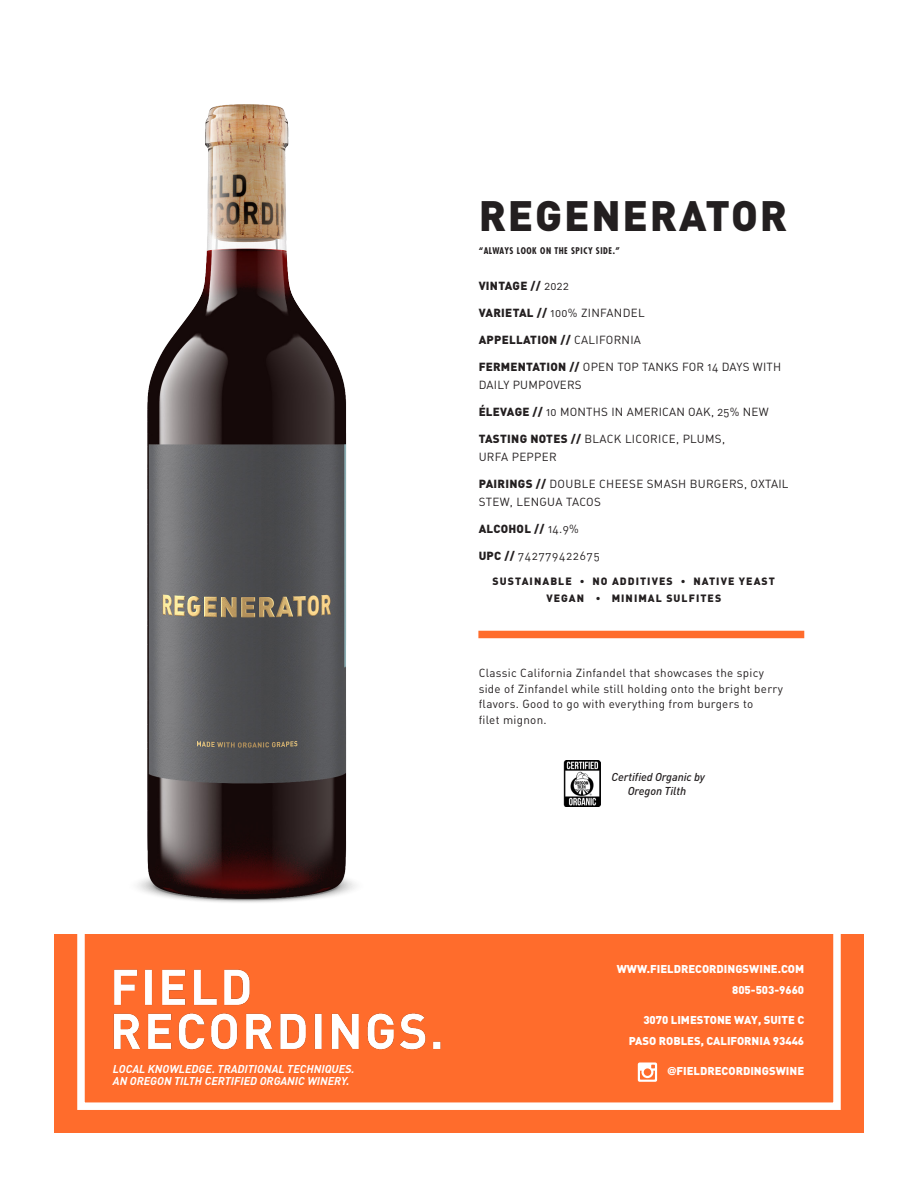
<style>
.page{position:relative;width:918px;height:1188px;background:#fff}
.page>*{position:absolute;margin:0;border:0;box-sizing:border-box;transform-origin:0 0}
.t1{font:900 42px "DIN";letter-spacing:.04em;color:#231f20}
.t2{font:11.7px/18px "DIN Regular Alternate";letter-spacing:.025em;color:#231f20}
.t3{font:900 11.7px "DIN";letter-spacing:.025em;color:#231f20}
.t4{font:11.7px "DIN Regular Alternate";letter-spacing:.075em;color:#231f20}
.t5{font:900 11.25px/21px "DIN";color:#fff;text-align:right}
.t6{font:italic 700 11.25px "DIN";color:#fff}
.t7{font:italic 500 11.25px/13.5px "DIN";letter-spacing:-.01em;color:#231f20;text-align:center}
.t8{font:900 10.5px "DIN";letter-spacing:.1em;color:#231f20}
.t9{font:700 condensed 9px "Futura Std";letter-spacing:.06em;color:#231f20}
.s1{font-family:"DIN Regular Alternate";font-weight:400}
.s2{font-family:"DIN";font-weight:900}
.s3{font-family:"Avenir"}
</style>
<div class="page">
<div style="left:54px;top:935px;width:810px;height:198px;background:#ff6c2c"></div>
<img style="left:113px;top:969px;width:328px;height:81px">
<svg style="left:638px;top:1062px;width:19px;height:20px"></svg>
<div style="left:77px;top:76px;width:764px;height:1034px;border:8px solid #fff"></div>
<div style="left:478px;top:631px;width:326px;height:7px;background:#ff6c2c"></div>
<img style="left:100px;top:76px;width:297px;height:827px">
<img style="left:564px;top:761px;width:37px;height:46px">
<h1 class="t1" style="left:479px;top:188px;width:310px">REGENERATOR</h1>
<p class="t9" style="left:479px;top:245px;width:143px">“ALWAYS LOOK ON THE SPICY SIDE.”</p>
<p class="t3" style="left:479px;top:278px;width:92px">VINTAGE // <span class="s1">2022</span></p>
<p class="t2" style="left:479px;top:303px;width:168px"><span class="s2">VARIETAL //</span> 100% ZINFANDEL</p>
<p class="t3" style="left:479px;top:332px;width:164px">APPELLATION // <span class="s1">CALIFORNIA</span></p>
<p class="t2" style="left:479px;top:357px;width:304px"><span class="s2">FERMENTATION //</span> OPEN TOP TANKS FOR 14 DAYS WITH<br>DAILY PUMPOVERS</p>
<p class="t2" style="left:479px;top:402px;width:291px"><span class="s2">ÉLEVAGE //</span> 10 MONTHS IN AMERICAN OAK, 25% NEW</p>
<p class="t2" style="left:479px;top:429px;width:248px"><span class="s2">TASTING NOTES //</span> BLACK LICORICE, PLUMS,<br>URFA PEPPER</p>
<p class="t2" style="left:479px;top:474px;width:311px"><span class="s2">PAIRINGS //</span> DOUBLE CHEESE SMASH BURGERS, OXTAIL<br>STEW, LENGUA TACOS</p>
<p class="t3" style="left:479px;top:521px;width:102px">ALCOHOL // <span class="s1">14.9%</span></p>
<p class="t4" style="left:479px;top:548px;width:122px"><span class="s2">UPC //</span> 742779422675</p>
<p class="t8" style="left:493px;top:575px;width:81px">SUSTAINABLE</p>
<p class="t8" style="left:592px;top:575px;width:82px">NO ADDITIVES</p>
<p class="t8" style="left:693px;top:575px;width:83px">NATIVE YEAST</p>
<p class="t8" style="left:546px;top:591px;width:39px">VEGAN</p>
<p class="t8" style="left:612px;top:591px;width:111px">MINIMAL SULFITES</p>
<p class="t2" style="left:479px;top:665px;width:306px;line-height:15.8px">Classic California Zinfandel that showcases the spicy side of Zinfandel while still holding onto the bright berry flavors. Good to go with everything from burgers to<br>filet mignon.</p>
<p class="t7" style="left:612px;top:770px;width:95px">Certified Organic by<br>Oregon Tilth</p>
<p class="t5" style="left:617px;top:958px;width:189px">WWW.FIELDRECORDINGSWINE.COM<br>805-503-9660</p>
<p class="t5" style="left:629px;top:1009px;width:177px">3070 LIMESTONE WAY, SUITE C<br>PASO ROBLES, CALIFORNIA 93446</p>
<p class="t6" style="left:113px;top:1062px;width:243px">LOCAL KNOWLEDGE. TRADITIONAL TECHNIQUES.</p>
<p class="t5" style="left:668px;top:1060px;width:138px"><span class="s3">@</span>FIELDRECORDINGSWINE</p>
<p class="t6" style="left:113px;top:1074px;width:238px">AN OREGON TILTH CERTIFIED ORGANIC WINERY.</p>
</div>
